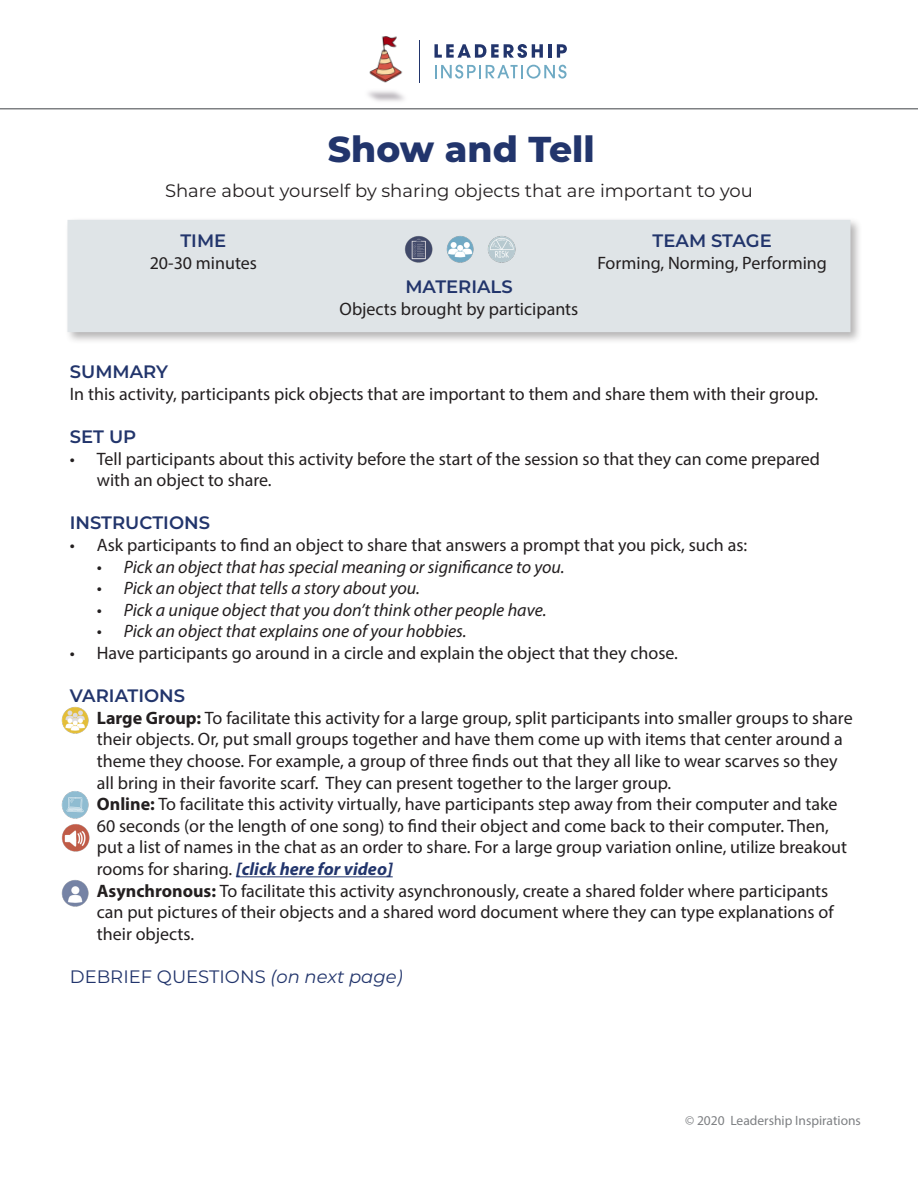
<style>
.page{position:relative;width:918px;height:1188px;background:#fff}
.page>*{position:absolute;margin:0;border:0;box-sizing:border-box;transform-origin:0 0}
.t1{font:800 36px "Montserrat";color:#22356c}
.t2{font:18px/21.6px "Myriad Pro";color:#231f20}
.t3{font:italic 18px "Myriad Pro";color:#231f20}
.t4{font:600 18px "Montserrat";color:#22356c}
.t5{font:18px "Montserrat";color:#231f20}
.t6{font:18px "Montserrat";color:#22356c}
.t7{font:13.5px "Myriad Pro";color:#7e8083}
.s1{font-weight:700}
.s2{font-weight:700;font-style:italic;color:#22356c}
.s3{font-style:italic}
</style>
<div class="page">
<svg style="left:446px;top:44px;width:97px;height:14px"></svg>
<hr style="left:548px;top:44px;width:4px;height:14px;background:#22356c">
<svg style="left:557px;top:44px;width:10px;height:14px"></svg>
<svg style="left:442px;top:65px;width:125px;height:14px"></svg>
<hr style="left:0;top:108px;width:918px;height:2px;background:#7e8083">
<img style="left:369px;top:36px;width:73px;height:47px">
<div style="left:64px;top:217px;width:799px;height:128px;background:#231f20;opacity:.34"></div>
<div style="left:68px;top:220px;width:782px;height:112px;background:#dfe4e7"></div>
<hr style="left:236px;top:876px;width:157px;height:1px;background:#22356c">
<img style="left:404px;top:236px;width:29px;height:27px">
<img style="left:487px;top:236px;width:29px;height:27px">
<img style="left:446px;top:236px;width:28px;height:27px">
<img style="left:61px;top:880px;width:28px;height:27px">
<img style="left:61px;top:791px;width:28px;height:28px">
<img style="left:61px;top:707px;width:28px;height:27px">
<img style="left:61px;top:824px;width:29px;height:28px">
<p class="t1" style="left:328px;top:123px;width:269px">Show and Tell</p>
<p class="t5" style="left:165px;top:179px;width:589px">Share about yourself by sharing objects that are important to you</p>
<p class="t4" style="left:180px;top:228px;width:47px">TIME</p>
<p class="t2" style="left:150px;top:251px;width:109px">20-30 minutes</p>
<p class="t4" style="left:405px;top:274px;width:109px">MATERIALS</p>
<p class="t2" style="left:340px;top:298px;width:240px">Objects brought by participants</p>
<p class="t4" style="left:653px;top:228px;width:121px">TEAM STAGE</p>
<p class="t2" style="left:597px;top:251px;width:231px">Forming, Norming, Performing</p>
<p class="t4" style="left:70px;top:359px;width:100px">SUMMARY</p>
<p class="t2" style="left:70px;top:383px;width:750px">In this activity, participants pick objects that are important to them and share them with their group.</p>
<p class="t4" style="left:70px;top:424px;width:68px">SET UP</p>
<p class="t2" style="left:97px;top:448px;width:725px;text-indent:-27px">• Tell participants about this activity before the start of the session so that they can come prepared with an object to share.</p>
<p class="t4" style="left:70px;top:510px;width:142px">INSTRUCTIONS</p>
<p class="t2" style="left:70px;top:534px;width:679px">• Ask participants to find an object to share that answers a prompt that you pick, such as:</p>
<p class="t3" style="left:97px;top:555px;width:469px">• Pick an object that has special meaning or significance to you.</p>
<p class="t3" style="left:97px;top:577px;width:325px">• Pick an object that tells a story about you.</p>
<p class="t3" style="left:97px;top:599px;width:451px">• Pick a unique object that you don’t think other people have.</p>
<p class="t3" style="left:97px;top:620px;width:371px">• Pick an object that explains one of your hobbies.</p>
<p class="t2" style="left:70px;top:642px;width:610px">• Have participants go around in a circle and explain the object that they chose.</p>
<p class="t4" style="left:70px;top:683px;width:117px">VARIATIONS</p>
<p class="t2" style="left:97px;top:707px;width:757px;text-indent:-27px"><span class="s1">• Large Group:</span> To facilitate this activity for a large group, split participants into smaller groups to share their objects. Or, put small groups together and have them come up with items that center around a theme they choose. For example, a group of three finds out that they all like to wear scarves so they all bring in their favorite scarf. They can present together to the larger group.</p>
<p class="t2" style="left:97px;top:793px;width:752px;text-indent:-27px"><span class="s1">• Online:</span> To facilitate this activity virtually, have participants step away from their computer and take 60 seconds (or the length of one song) to find their object and come back to their computer. Then, put a list of names in the chat as an order to share. For a large group variation online, utilize breakout rooms for sharing. <span class="s2">[click here for video]</span></p>
<p class="t2" style="left:97px;top:880px;width:738px;text-indent:-27px"><span class="s1">• Asynchronous:</span> To facilitate this activity asynchronously, create a shared folder where participants can put pictures of their objects and a shared word document where they can type explanations of their objects.</p>
<p class="t6" style="left:70px;top:964px;width:334px">DEBRIEF QUESTIONS <span class="s3">(on next page)</span></p>
<p class="t7" style="left:685px;top:1112px;width:177px">© 2020 Leadership Inspirations</p>
</div>
